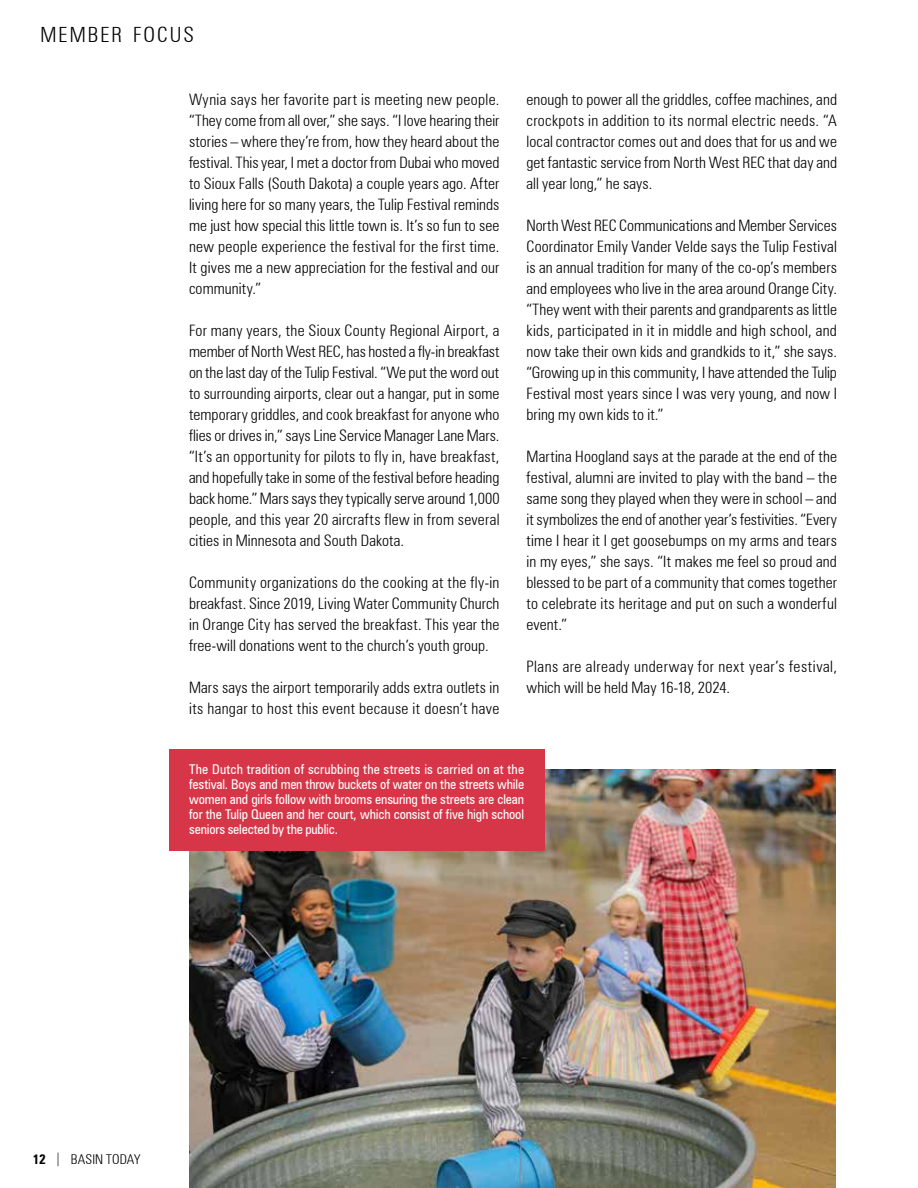
<style>
.page{position:relative;width:918px;height:1188px;background:#fff}
.page>*{position:absolute;margin:0;border:0;box-sizing:border-box;transform-origin:0 0}
.t1{font:300 condensed 21px "Zurich BT";letter-spacing:.1em;color:#000}
.t2{font:300 condensed 15.75px/21px "Zurich BT";letter-spacing:.01em;color:#000;text-align:justify}
.t3{font:condensed 13.5px/15px "Zurich BT";letter-spacing:-.01em;color:#fff;text-align:justify}
.t4{font:300 condensed 13.5px "Zurich BT";letter-spacing:.015em;color:#000}
.s1{font-weight:700}
.s2{font-stretch:normal}
</style>
<div class="page">
<img style="left:189px;top:770px;width:647px;height:418px">
<div style="left:169px;top:749px;width:376px;height:101px;background:#d73648"></div>
<h1 class="t1" style="left:40px;top:22px;width:155px">MEMBER FOCUS</h1>
<p class="t2" style="left:189px;top:89px;width:312px">Wynia says her favorite part is meeting new people. “They come from all over,” she says. “I love hearing their stories – where they’re from, how they heard about the festival. This year, I met a doctor from Dubai who moved to Sioux Falls (South Dakota) a couple years ago. After living here for so many years, the Tulip Festival reminds me just how special this little town is. It’s so fun to see new people experience the festival for the first time.<br>It gives me a new appreciation for the festival and our community.”</p>
<p class="t2" style="left:189px;top:320px;width:312px">For many years, the Sioux County Regional Airport, a member of North West REC, has hosted a fly-in breakfast on the last day of the Tulip Festival. “We put the word out to surrounding airports, clear out a hangar, put in some temporary griddles, and cook breakfast for anyone who flies or drives in,” says Line Service Manager Lane Mars. “It’s an opportunity for pilots to fly in, have breakfast, and hopefully take in some of the festival before heading back home.” Mars says they typically serve around 1,000 people, and this year 20 aircrafts flew in from several cities in Minnesota and South Dakota.</p>
<p class="t2" style="left:189px;top:572px;width:312px">Community organizations do the cooking at the fly-in breakfast. Since 2019, Living Water Community Church in Orange City has served the breakfast. This year the free-will donations went to the church’s youth group.</p>
<p class="t2" style="left:189px;top:677px;width:312px">Mars says the airport temporarily adds extra outlets in its hangar to host this event because it doesn’t have</p>
<p class="t2" style="left:527px;top:89px;width:312px">enough to power all the griddles, coffee machines, and crockpots in addition to its normal electric needs. “A local contractor comes out and does that for us and we get fantastic service from North West REC that day and all year long,” he says.</p>
<p class="t2" style="left:527px;top:215px;width:312px">North West REC Communications and Member Services Coordinator Emily Vander Velde says the Tulip Festival is an annual tradition for many of the co-op’s members and employees who live in the area around Orange City. “They went with their parents and grandparents as little kids, participated in it in middle and high school, and now take their own kids and grandkids to it,” she says. “Growing up in this community, I have attended the Tulip Festival most years since I was very young, and now I bring my own kids to it.”</p>
<p class="t2" style="left:527px;top:446px;width:312px">Martina Hoogland says at the parade at the end of the festival, alumni are invited to play with the band – the same song they played when they were in school – and it symbolizes the end of another year’s festivities. “Every time I hear it I get goosebumps on my arms and tears in my eyes,” she says. “It makes me feel so proud and blessed to be part of a community that comes together to celebrate its heritage and put on such a wonderful event.”</p>
<p class="t2" style="left:527px;top:656px;width:312px">Plans are already underway for next year’s festival, which will be held May 16-18, 2024.</p>
<p class="t3" style="left:189px;top:761px;width:336px">The Dutch tradition of scrubbing the streets is carried on at the festival. Boys and men throw buckets of water on the streets while women and girls follow with brooms ensuring the streets are clean for the Tulip Queen and her court, which consist of five high school seniors selected by the public.</p>
<p class="t4" style="left:33px;top:1151px;width:109px"><span class="s1">12</span> <span class="s2">|</span> BASIN TODAY</p>
</div>
